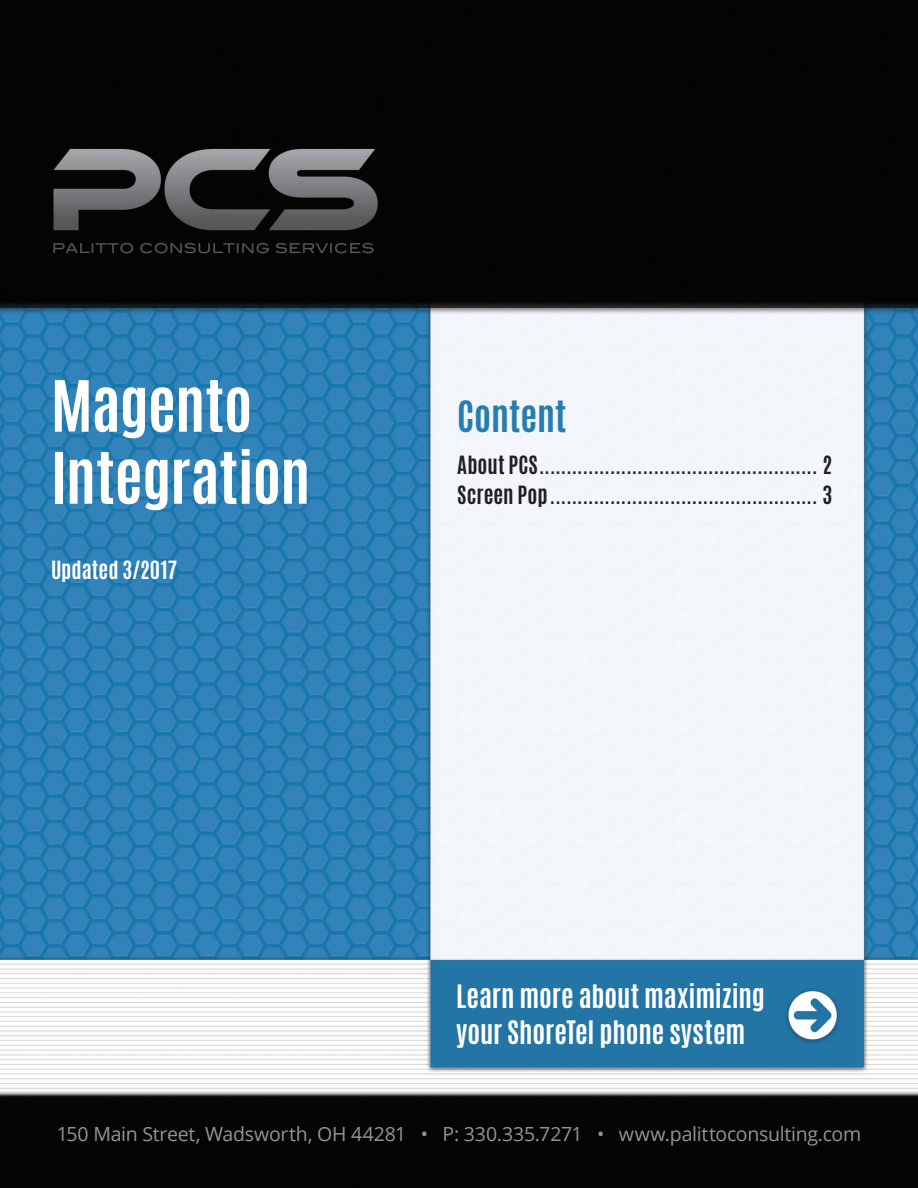
<style>
.page{position:relative;width:918px;height:1188px;background:#fff}
.page>*{position:absolute;margin:0;border:0;box-sizing:border-box;transform-origin:0 0}
.t1{font:700 60px/72px "Antonio";letter-spacing:-.01em;color:#fff}
.t2{font:700 36px "Antonio";color:#277daf}
.t3{font:700 27px/36px "Antonio";letter-spacing:-.005em;color:#fff}
.t4{font:700 21px/30px "Antonio";letter-spacing:.01em;color:#231f20}
.t5{font:700 21px "Antonio";color:#fff}
.t6{font:19.5px "Open Sans";letter-spacing:-.01em;color:#939494}
</style>
<div class="page">
<img style="left:0;top:0;width:918px;height:1188px">
<h1 class="t1" style="left:51px;top:371px;width:261px">Magento<br>Integration</h1>
<p class="t5" style="left:51px;top:554px;width:128px">Updated 3/2017</p>
<h2 class="t2" style="left:457px;top:390px;width:111px">Content</h2>
<p class="t4" style="left:457px;top:451px;width:376px">About PCS................................................... 2<br>Screen Pop................................................. 3</p>
<p class="t3" style="left:456px;top:979px;width:310px">Learn more about maximizing your ShoreTel phone system</p>
<p class="t6" style="left:57px;top:1121px;width:806px">150 Main Street, Wadsworth, OH 44281 • P: 330.335.7271 • www.palittoconsulting.com</p>
<p class="t6" style="left:54px;top:1122px;width:248px">www.palittoconsulting.c m</p>
<p class="t6" style="left:853px;top:1122px;width:13px">1</p>
</div>
